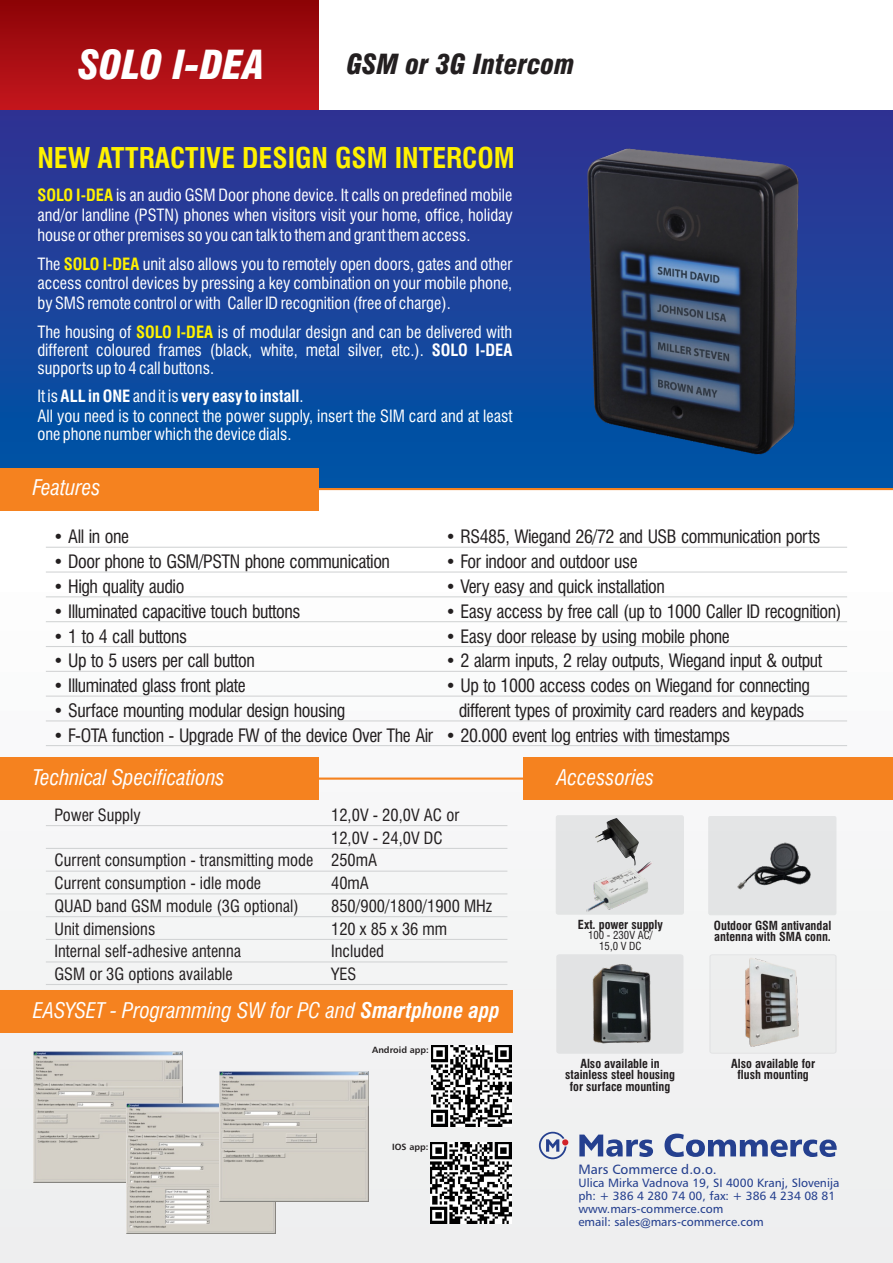
<style>
.page{position:relative;width:893px;height:1263px;background:#fff}
.page>*{position:absolute;margin:0;border:0;box-sizing:border-box;transform-origin:0 0}
.t1{font:italic 900 condensed 39px "Swiss 721 BT";color:#fff}
.t2{font:700 condensed 27.9px "Swiss 721 BT";color:#fff200}
.t3{font:italic 900 condensed 27px "Swiss 721 BT";color:#231f20}
.t4{font:italic condensed 21px "Swiss 721 BT";color:#fff}
.t5{font:condensed 18px/24.8px "Swiss 721 BT";letter-spacing:-.025em;color:#231f20;text-align:center}
.t6{font:condensed 16.5px/19.8px "Swiss 721 BT";color:#fff;text-align:justify}
.t7{font:condensed 16.5px/22.8px "Swiss 721 BT";color:#231f20}
.t8{font:13.5px "Humanist 777 BT Roman B";color:#25408f}
.t9{font:700 condensed 12.15px/11.7px "Swiss 721 BT";color:#231f20;text-align:center}
.t10{font:12px/13px "Humanist 777 BT Roman B";color:#25408f}
.t11{font:condensed 10.8px/10.4px "Swiss 721 BT";color:#231f20;text-align:center}
.t12{font:9px "Humanist 777 BT Bold B";color:#231f20}
.s1{font-weight:700;color:#fff200}
.s2{font-weight:700}
.s3{font-family:"Arial";font-size:10.5px}
</style>
<div class="page">
<svg style="left:0;top:0;width:319px;height:111px;background:#a60d13"></svg>
<div style="left:0;top:111px;width:893px;height:378px;background:linear-gradient(to bottom,#343192,#0055a6)"></div>
<div style="left:0;top:555px;width:893px;height:708px;background:#f5f6f6"></div>
<hr style="left:170px;top:777px;width:697px;height:3px;background:#f5821f">
<div style="left:0;top:757px;width:319px;height:43px;background:#f5821f"></div>
<hr style="left:46px;top:825px;width:461px;height:1px;background:#d1d3d4">
<hr style="left:46px;top:848px;width:461px;height:1px;background:#d1d3d4">
<hr style="left:46px;top:871px;width:461px;height:1px;background:#d1d3d4">
<hr style="left:46px;top:893px;width:461px;height:1px;background:#d1d3d4">
<hr style="left:46px;top:916px;width:461px;height:1px;background:#d1d3d4">
<hr style="left:46px;top:939px;width:461px;height:1px;background:#d1d3d4">
<hr style="left:46px;top:547px;width:801px;height:1px;background:#d1d3d4">
<hr style="left:46px;top:571px;width:801px;height:2px;background:#d1d3d4">
<hr style="left:46px;top:596px;width:801px;height:1px;background:#d1d3d4">
<hr style="left:46px;top:621px;width:801px;height:1px;background:#d1d3d4">
<hr style="left:46px;top:646px;width:801px;height:1px;background:#d1d3d4">
<hr style="left:46px;top:671px;width:801px;height:1px;background:#d1d3d4">
<hr style="left:196px;top:488px;width:697px;height:2px;background:#f5821f">
<div style="left:0;top:468px;width:319px;height:42px;background:#f5821f"></div>
<div style="left:523px;top:757px;width:370px;height:43px;background:#f5821f"></div>
<div style="left:709px;top:816px;width:127px;height:99px;background:#e3e4e5;border:1px solid #d1d3d4;border-radius:2px"></div>
<div style="left:556px;top:815px;width:128px;height:99px;background:#e3e4e5;border:1px solid #d1d3d4;border-radius:2px"></div>
<div style="left:709px;top:954px;width:127px;height:99px;background:#ededed"></div>
<img style="left:550px;top:110px;width:297px;height:381px">
<div style="left:556px;top:954px;width:127px;height:99px;background:#e2e3e3"></div>
<img style="left:33px;top:1052px;width:149px;height:130px">
<img style="left:126px;top:1103px;width:149px;height:131px">
<img style="left:220px;top:1071px;width:149px;height:131px">
<hr style="left:46px;top:696px;width:801px;height:1px;background:#d1d3d4">
<hr style="left:46px;top:720px;width:801px;height:1px;background:#d1d3d4">
<hr style="left:46px;top:745px;width:801px;height:1px;background:#d1d3d4">
<hr style="left:46px;top:961px;width:461px;height:1px;background:#d1d3d4">
<img style="left:595px;top:818px;width:44px;height:41px">
<img style="left:584px;top:859px;width:71px;height:55px">
<div style="left:0;top:990px;width:512px;height:43px;background:#f5821f"></div>
<hr style="left:46px;top:984px;width:461px;height:1px;background:#d1d3d4">
<img style="left:743px;top:958px;width:57px;height:88px">
<img style="left:431px;top:1046px;width:81px;height:81px">
<img style="left:430px;top:1143px;width:81px;height:81px">
<img style="left:737px;top:843px;width:74px;height:46px">
<img style="left:590px;top:958px;width:63px;height:86px">
<svg style="left:579px;top:1134px;width:74px;height:23px"></svg>
<svg style="left:664px;top:1133px;width:173px;height:24px"></svg>
<svg style="left:539px;top:1132px;width:30px;height:27px"></svg>
<h1 class="t1" style="left:79px;top:49px;width:187px">SOLO I-DEA</h1>
<h3 class="t3" style="left:347px;top:54px;width:229px">GSM or 3G Intercom</h3>
<h2 class="t2" style="left:37px;top:147px;width:479px">NEW ATTRACTIVE DESIGN GSM INTERCOM</h2>
<p class="t6" style="left:37px;top:187px;width:477px"><span class="s1">SOLO I-DEA</span> is an audio GSM Door phone device. It calls on predefined mobile and/or landline (PSTN) phones when visitors visit your home, office, holiday house or other premises so you can talk to them and grant them access.</p>
<p class="t6" style="left:37px;top:255px;width:476px">The <span class="s1">SOLO I-DEA</span> unit also allows you to remotely open doors, gates and other access control devices by pressing a key combination on your mobile phone, by SMS remote control or with Caller ID recognition (free of charge).</p>
<p class="t6" style="left:37px;top:325px;width:476px;line-height:17.9px">The housing of <span class="s1">SOLO I-DEA</span> is of modular design and can be delivered with different coloured frames (black, white, metal silver, etc.). <span class="s2">SOLO I-DEA </span>supports up to 4 call buttons.</p>
<p class="t6" style="left:37px;top:388px;width:477px">It is <span class="s2">ALL in ONE</span> and it is <span class="s2">very easy to install</span>.<br>All you need is to connect the power supply, insert the SIM card and at least</p>
<p class="t6" style="left:37px;top:426px;width:256px">one phone number which the device dials.</p>
<p class="t4" style="left:33px;top:479px;width:70px">Features</p>
<p class="t5" style="left:53px;top:526px;width:77px">• All in one</p>
<p class="t5" style="left:53px;top:551px;width:338px">• Door phone to GSM/PSTN phone communication</p>
<p class="t5" style="left:53px;top:576px;width:133px">• High quality audio</p>
<p class="t5" style="left:53px;top:601px;width:249px">• Illuminated capacitive touch buttons</p>
<p class="t5" style="left:53px;top:625px;width:136px">• 1 to 4 call buttons</p>
<p class="t5" style="left:53px;top:650px;width:203px">• Up to 5 users per call button</p>
<p class="t5" style="left:53px;top:675px;width:194px">• Illuminated glass front plate</p>
<p class="t5" style="left:53px;top:700px;width:294px">• Surface mounting modular design housing</p>
<p class="t5" style="left:53px;top:725px;width:381px">• F-OTA function - Upgrade FW of the device Over The Air</p>
<p class="t5" style="left:445px;top:526px;width:376px">• RS485, Wiegand 26/72 and USB communication ports</p>
<p class="t5" style="left:445px;top:551px;width:194px">• For indoor and outdoor use</p>
<p class="t5" style="left:445px;top:576px;width:221px">• Very easy and quick installation</p>
<p class="t5" style="left:445px;top:601px;width:398px">• Easy access by free call (up to 1000 Caller ID recognition)</p>
<p class="t5" style="left:445px;top:625px;width:286px">• Easy door release by using mobile phone</p>
<p class="t5" style="left:445px;top:650px;width:378px">• 2 alarm inputs, 2 relay outputs, Wiegand input &amp; output</p>
<p class="t5" style="left:445px;top:675px;width:366px">• Up to 1000 access codes on Wiegand for connecting different types of proximity card readers and keypads</p>
<p class="t5" style="left:445px;top:725px;width:286px">• 20.000 event log entries with timestamps</p>
<p class="t4" style="left:33px;top:769px;width:193px">Technical Specifications</p>
<p class="t7" style="left:55px;top:805px;width:88px">Power Supply</p>
<p class="t7" style="left:55px;top:850px;width:260px">Current consumption - transmitting mode<br>Current consumption - idle mode<br>QUAD band GSM module (3G optional)<br>Unit dimensions<br>Internal self-adhesive antenna<br>GSM or 3G options available</p>
<p class="t7" style="left:331px;top:805px;width:163px">12,0V - 20,0V AC or<br>12,0V - 24,0V DC<br>250mA<br>40mA<br>850/900/1800/1900 MHz<br>120 x 85 x 36 mm<br>Included<br>YES</p>
<p class="t4" style="left:33px;top:1002px;width:468px">EASYSET - Programming SW for PC and <span class="s2">Smartphone app</span></p>
<p class="t12" style="left:372px;top:1046px;width:58px">Android app:</p>
<p class="t12" style="left:392px;top:1143px;width:38px">IOS app:</p>
<p class="t4" style="left:557px;top:769px;width:99px">Accessories</p>
<p class="t9" style="left:578px;top:919px;width:86px">Ext. power supply</p>
<p class="t11" style="left:588px;top:931px;width:66px">100 - 230V AC/<br>15,0 V DC</p>
<p class="t9" style="left:714px;top:921px;width:119px;text-align:left">Outdoor GSM antivandal antenna with SMA conn.</p>
<p class="t9" style="left:565px;top:1058px;width:112px">Also available in stainless steel housing for surface mounting</p>
<p class="t9" style="left:731px;top:1058px;width:85px">Also available for flush mounting</p>
<p class="t8" style="left:578px;top:1163px;width:140px">Mars Commerce d.o.o.</p>
<p class="t10" style="left:578px;top:1177px;width:262px">Ulica Mirka Vadnova 19, SI 4000 Kranj, Slovenija ph: + 386 4 280 74 00, fax: + 386 4 234 08 81 www.mars-commerce.com<br>email: sales<span class="s3">@</span>mars-commerce.com</p>
</div>
